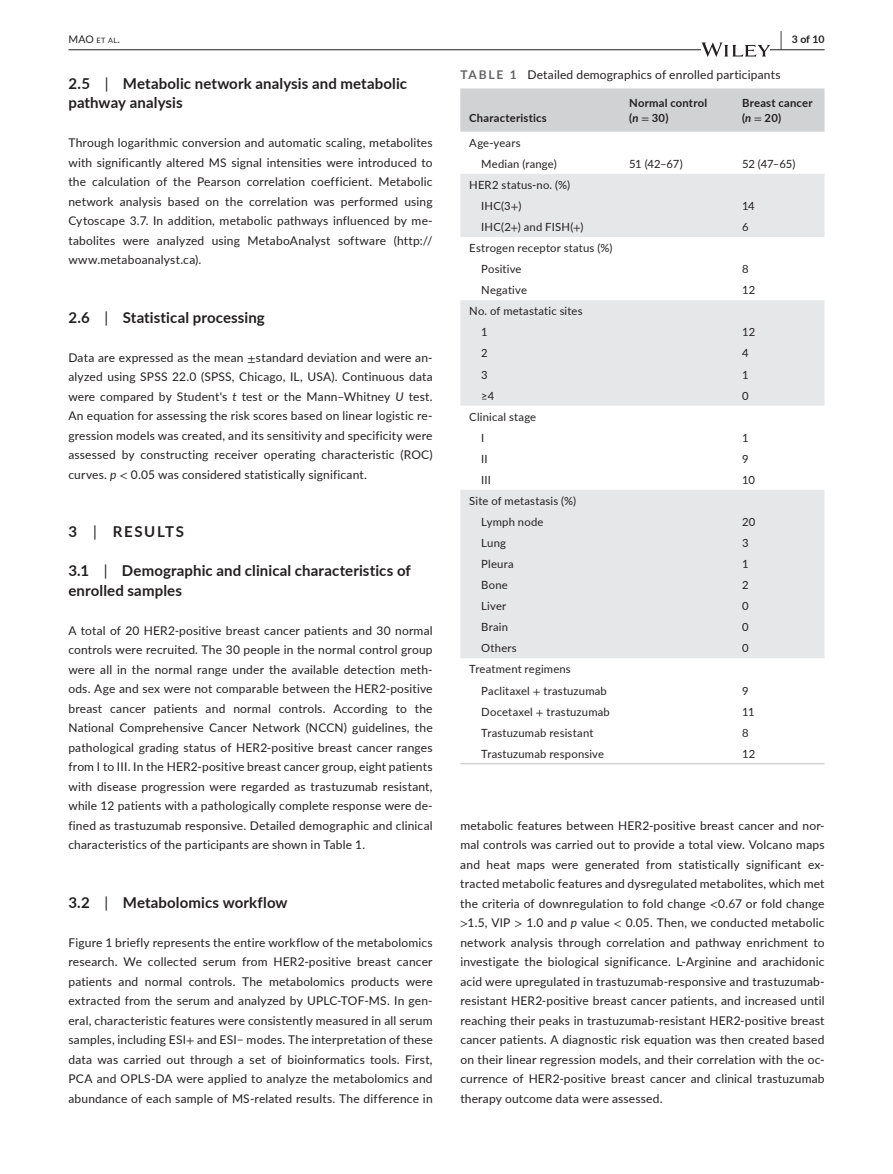
<style>
.page{position:relative;width:893px;height:1174px;background:#fff}
.page>*{position:absolute;margin:0;border:0;box-sizing:border-box;transform-origin:0 0}
.t1{font:700 15px/19.5px "Lato";letter-spacing:.01em;color:#231f20}
.t2{font:700 15px "Lato";letter-spacing:.105em;color:#231f20}
.t3{font:12px/19.5px "Lato";letter-spacing:.015em;color:#231f20;text-align:justify}
.t4{font:11.25px/21px "Lato";letter-spacing:.015em;color:#231f20}
.t5{font:700 11.25px/15.8px "Lato";letter-spacing:.02em;color:#231f20}
.t6{font:10.5px "Lato";color:#231f20}
.t7{font:700 10.5px "Lato";color:#231f20}
.s1{font-size:7.35px}
.s2{font-size:19.5px}
.s3{font-weight:400}
.s4{font-weight:700;color:#636366}
.s5{font-style:italic}
.s6{font-family:"STIX";font-weight:400}
.s7{font-family:"STIX"}
</style>
<div class="page">
<hr style="left:68px;top:49px;width:756px;height:1px;background:#231f20">
<svg style="left:701px;top:42px;width:69px;height:15px"></svg>
<div style="left:460px;top:88px;width:364px;height:44px;background:#d1d2d4"></div>
<svg style="left:460px;top:174px;width:364px;height:484px;fill:#e6e7e9"></svg>
<hr style="left:460px;top:763px;width:160px;height:1px;background:#d1d2d4">
<hr style="left:620px;top:763px;width:113px;height:1px;background:#d1d2d4">
<hr style="left:733px;top:763px;width:91px;height:1px;background:#d1d2d4">
<p class="t6" style="left:68px;top:31px;width:53px">MAO <span class="s1">et al</span>.</p>
<p class="t7" style="left:780px;top:31px;width:46px"><span class="s2">|</span> 3 of 10</p>
<p class="t1" style="left:68px;top:73px;width:340px">2.5 <span class="s3">|</span> Metabolic network analysis and metabolic pathway analysis</p>
<p class="t3" style="left:68px;top:132px;width:366px">Through logarithmic conversion and automatic scaling, metabolites with significantly altered MS signal intensities were introduced to the calculation of the Pearson correlation coefficient. Metabolic network analysis based on the correlation was performed using Cytoscape 3.7. In addition, metabolic pathways influenced by me&shy;tabolites were analyzed using MetaboAnalyst software (http:// www.metaboanalyst.ca).</p>
<p class="t3" style="left:460px;top:64px;width:322px"><span class="s4">TABLE 1</span> Detailed demographics of enrolled participants</p>
<p class="t5" style="left:469px;top:110px;width:79px">Characteristics</p>
<p class="t5" style="left:629px;top:94px;width:79px">Normal control (<span class="s5">n</span> <span class="s6">=</span> 30)</p>
<p class="t5" style="left:742px;top:94px;width:72px">Breast cancer (<span class="s5">n</span> <span class="s6">=</span> 20)</p>
<p class="t4" style="left:481px;top:132px;width:77px;text-indent:-12px">Age-years<br>Median (range)</p>
<p class="t4" style="left:629px;top:153px;width:55px">51 (42–67)</p>
<p class="t4" style="left:742px;top:153px;width:55px">52 (47–65)</p>
<p class="t4" style="left:481px;top:174px;width:90px;text-indent:-12px">HER2 status-no. (%)<br>IHC(3<span class="s7">+</span>)</p>
<p class="t4" style="left:742px;top:195px;width:14px">14</p>
<p class="t4" style="left:481px;top:216px;width:104px">IHC(2<span class="s7">+</span>) and FISH(<span class="s7">+</span>)</p>
<p class="t4" style="left:742px;top:216px;width:8px">6</p>
<p class="t4" style="left:481px;top:237px;width:133px;text-indent:-12px">Estrogen receptor status (%)<br>Positive</p>
<p class="t4" style="left:742px;top:258px;width:8px">8</p>
<p class="t1" style="left:68px;top:307px;width:198px">2.6 <span class="s3">|</span> Statistical processing</p>
<p class="t3" style="left:68px;top:347px;width:366px">Data are expressed as the mean <span class="s7">±</span>standard deviation and were an&shy;alyzed using SPSS 22.0 (SPSS, Chicago, IL, USA). Continuous data were compared by Student's <span class="s5">t</span> test or the Mann–Whitney <span class="s5">U</span> test.<br>An equation for assessing the risk scores based on linear logistic re&shy;gression models was created, and its sensitivity and specificity were assessed by constructing receiver operating characteristic (ROC) curves. <span class="s5">p</span> <span class="s7">&lt;</span> 0.05 was considered statistically significant.</p>
<p class="t2" style="left:68px;top:521px;width:117px">3 <span class="s3">|</span> RESULTS</p>
<p class="t1" style="left:68px;top:560px;width:344px">3.1 <span class="s3">|</span> Demographic and clinical characteristics of enrolled samples</p>
<p class="t3" style="left:68px;top:620px;width:366px">A total of 20 HER2-positive breast cancer patients and 30 normal controls were recruited. The 30 people in the normal control group were all in the normal range under the available detection meth&shy;ods. Age and sex were not comparable between the HER2-positive breast cancer patients and normal controls. According to the National Comprehensive Cancer Network (NCCN) guidelines, the pathological grading status of HER2-positive breast cancer ranges from I to III. In the HER2-positive breast cancer group, eight patients with disease progression were regarded as trastuzumab resistant, while 12 patients with a pathologically complete response were de&shy;fined as trastuzumab responsive. Detailed demographic and clinical characteristics of the participants are shown in Table 1.</p>
<p class="t1" style="left:68px;top:892px;width:221px">3.2 <span class="s3">|</span> Metabolomics workflow</p>
<p class="t3" style="left:68px;top:932px;width:366px">Figure 1 briefly represents the entire workflow of the metabolomics research. We collected serum from HER2-positive breast cancer patients and normal controls. The metabolomics products were extracted from the serum and analyzed by UPLC-TOF-MS. In gen&shy;eral, characteristic features were consistently measured in all serum samples, including ESI<span class="s7">+</span> and ESI− modes. The interpretation of these data was carried out through a set of bioinformatics tools. First, PCA and OPLS-DA were applied to analyze the metabolomics and abundance of each sample of MS-related results. The difference in</p>
<p class="t4" style="left:481px;top:279px;width:47px">Negative</p>
<p class="t4" style="left:742px;top:279px;width:15px">12</p>
<p class="t4" style="left:481px;top:300px;width:103px;text-indent:-12px">No. of metastatic sites<br>1</p>
<p class="t4" style="left:742px;top:321px;width:15px">12</p>
<p class="t4" style="left:481px;top:342px;width:8px">2</p>
<p class="t4" style="left:742px;top:342px;width:8px">4</p>
<p class="t4" style="left:481px;top:363px;width:8px">3</p>
<p class="t4" style="left:742px;top:363px;width:8px">1</p>
<p class="t4" style="left:481px;top:384px;width:14px">≥4</p>
<p class="t4" style="left:742px;top:384px;width:8px">0</p>
<p class="t4" style="left:481px;top:405px;width:56px;text-indent:-12px">Clinical stage<br>I</p>
<p class="t4" style="left:742px;top:426px;width:8px">1</p>
<p class="t4" style="left:481px;top:448px;width:8px">II</p>
<p class="t4" style="left:742px;top:448px;width:8px">9</p>
<p class="t4" style="left:481px;top:469px;width:11px">III</p>
<p class="t4" style="left:742px;top:469px;width:14px">10</p>
<p class="t4" style="left:481px;top:490px;width:97px;text-indent:-12px">Site of metastasis (%)<br>Lymph node</p>
<p class="t4" style="left:742px;top:511px;width:15px">20</p>
<p class="t4" style="left:481px;top:532px;width:26px">Lung</p>
<p class="t4" style="left:742px;top:532px;width:8px">3</p>
<p class="t4" style="left:481px;top:553px;width:34px">Pleura</p>
<p class="t4" style="left:742px;top:553px;width:8px">1</p>
<p class="t4" style="left:481px;top:574px;width:28px">Bone</p>
<p class="t4" style="left:742px;top:574px;width:8px">2</p>
<p class="t4" style="left:481px;top:595px;width:27px">Liver</p>
<p class="t4" style="left:742px;top:595px;width:8px">0</p>
<p class="t4" style="left:481px;top:616px;width:28px">Brain</p>
<p class="t4" style="left:742px;top:616px;width:8px">0</p>
<p class="t4" style="left:481px;top:637px;width:37px">Others</p>
<p class="t4" style="left:742px;top:637px;width:8px">0</p>
<p class="t4" style="left:481px;top:658px;width:127px;text-indent:-12px">Treatment regimens<br>Paclitaxel <span class="s7">+</span> trastuzumab</p>
<p class="t4" style="left:742px;top:679px;width:8px">9</p>
<p class="t4" style="left:481px;top:700px;width:130px">Docetaxel <span class="s7">+</span> trastuzumab</p>
<p class="t4" style="left:742px;top:700px;width:14px">11</p>
<p class="t4" style="left:481px;top:721px;width:114px">Trastuzumab resistant</p>
<p class="t4" style="left:742px;top:721px;width:8px">8</p>
<p class="t4" style="left:481px;top:742px;width:124px">Trastuzumab responsive</p>
<p class="t4" style="left:742px;top:742px;width:15px">12</p>
<p class="t3" style="left:460px;top:815px;width:366px">metabolic features between HER2-positive breast cancer and nor&shy;mal controls was carried out to provide a total view. Volcano maps and heat maps were generated from statistically significant ex&shy;tracted metabolic features and dysregulated metabolites, which met the criteria of downregulation to fold change <span class="s7">&lt;</span>0.67 or fold change <span class="s7">&gt;</span>1.5, VIP <span class="s7">&gt;</span> 1.0 and <span class="s5">p</span> value <span class="s7">&lt;</span> 0.05. Then, we conducted metabolic network analysis through correlation and pathway enrichment to investigate the biological significance. L-Arginine and arachidonic acid were upregulated in trastuzumab-responsive and trastuzumab&shy;resistant HER2-positive breast cancer patients, and increased until reaching their peaks in trastuzumab-resistant HER2-positive breast cancer patients. A diagnostic risk equation was then created based on their linear regression models, and their correlation with the oc&shy;currence of HER2-positive breast cancer and clinical trastuzumab therapy outcome data were assessed.</p>
</div>
